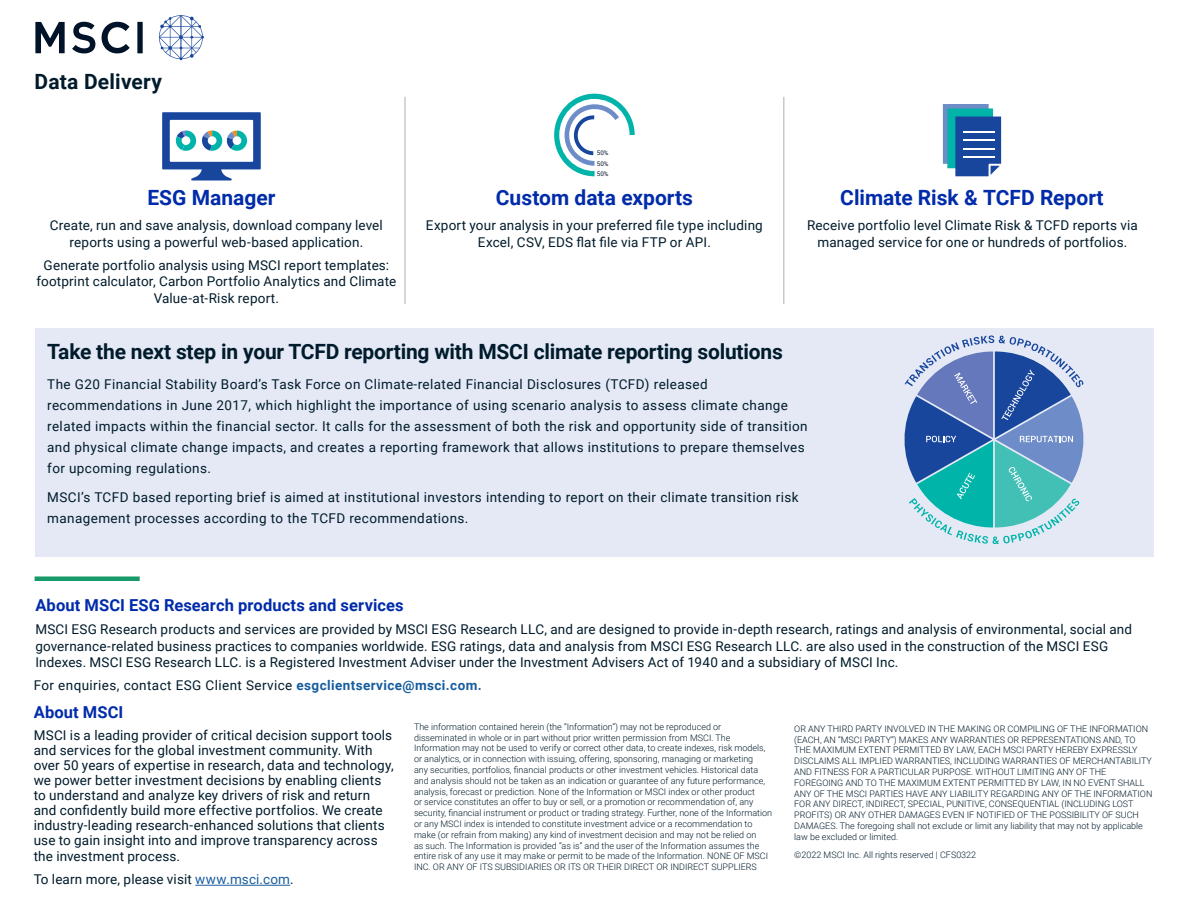
<style>
.page{position:relative;width:1188px;height:918px;background:#fff}
.page>*{position:absolute;margin:0;border:0;box-sizing:border-box;transform-origin:0 0}
.t1{font:700 21px "Roboto";letter-spacing:-.01em;color:#001b2b}
.Felsorolás{font:700 21px "Roboto";color:#002baa}
.t2{font:700 21px "Roboto";letter-spacing:.01em;color:#001b2b}
.Small_Title{font:700 16.5px "Roboto";letter-spacing:.005em;color:#002baa}
.Felsorolás-2{font:13.5px/15.1px "Roboto";letter-spacing:.015em;color:#001b2b}
.t3{font:300 9px/10.8px "Roboto";color:#001b2b}
.t4{font:6.3px/10.2px "Roboto";color:#001328;text-align:justify}
.s1{font-weight:700;color:#175d9e}
.s2{color:#175d9e}
</style>
<div class="page">
<svg style="left:35px;top:22px;width:30px;height:31px"></svg>
<div style="left:137px;top:22px;width:6px;height:31px;background:#001328"></div>
<svg style="left:102px;top:22px;width:28px;height:31px"></svg>
<svg style="left:72px;top:22px;width:23px;height:31px"></svg>
<svg style="left:159px;top:15px;width:45px;height:45px"></svg>
<div style="left:35px;top:328px;width:1119px;height:229px;background:#e4e9f5"></div>
<hr style="left:195px;top:885px;width:95px;height:1px;background:#175d9e">
<svg style="left:162px;top:112px;width:99px;height:69px"></svg>
<div style="left:233px;top:136px;width:8px;height:9px;background:#fff;border-radius:50%"></div>
<svg style="left:554px;top:94px;width:81px;height:82px"></svg>
<svg style="left:943px;top:104px;width:58px;height:72px"></svg>
<hr style="left:963px;top:131px;width:31px;height:2px;background:#fff">
<hr style="left:963px;top:140px;width:31px;height:1px;background:#fff">
<hr style="left:963px;top:148px;width:31px;height:2px;background:#fff">
<hr style="left:963px;top:157px;width:31px;height:1px;background:#fff">
<hr style="left:404px;top:97px;width:2px;height:207px;background:#cac8c8">
<hr style="left:783px;top:97px;width:1px;height:207px;background:#cac8c8">
<svg style="left:904px;top:335px;width:180px;height:209px"></svg>
<div style="left:35px;top:576px;width:105px;height:5px;background:#179a69"></div>
<p class="t2" style="left:35px;top:67px;width:129px">Data Delivery</p>
<p class="t4" style="left:597px;top:148px;width:13px">50% 50% 50%</p>
<p class="Felsorolás" style="left:147px;top:182px;width:130px">ESG Manager</p>
<p class="Felsorolás" style="left:496px;top:182px;width:199px">Custom data exports</p>
<p class="Felsorolás" style="left:840px;top:182px;width:265px">Climate Risk &amp; TCFD Report</p>
<p class="Felsorolás-2" style="left:50px;top:217px;width:334px;line-height:16.5px;text-align:center">Create, run and save analysis, download company level reports using a powerful web-based application.</p>
<p class="Felsorolás-2" style="left:37px;top:256px;width:361px;line-height:16.5px;text-align:center">Generate portfolio analysis using MSCI report templates: footprint calculator, Carbon Portfolio Analytics and Climate<br>Value-at-Risk report.</p>
<p class="Felsorolás-2" style="left:426px;top:217px;width:338px;line-height:16.5px;text-align:center">Export your analysis in your preferred file type including<br>Excel, CSV, EDS flat file via FTP or API.</p>
<p class="Felsorolás-2" style="left:807px;top:217px;width:332px;line-height:16.5px;text-align:center">Receive portfolio level Climate Risk &amp; TCFD reports via managed service for one or hundreds of portfolios.</p>
<p class="t1" style="left:47px;top:337px;width:737px">Take the next step in your TCFD reporting with MSCI climate reporting solutions</p>
<p class="Felsorolás-2" style="left:47px;top:373px;width:762px;line-height:21px">The G20 Financial Stability Board’s Task Force on Climate-related Financial Disclosures (TCFD) released recommendations in June 2017, which highlight the importance of using scenario analysis to assess climate change related impacts within the financial sector. It calls for the assessment of both the risk and opportunity side of transition and physical climate change impacts, and creates a reporting framework that allows institutions to prepare themselves for upcoming regulations.</p>
<p class="Felsorolás-2" style="left:47px;top:487px;width:753px;line-height:21px">MSCI’s TCFD based reporting brief is aimed at institutional investors intending to report on their climate transition risk management processes according to the TCFD recommendations.</p>
<p class="Small_Title" style="left:35px;top:594px;width:370px">About MSCI ESG Research products and services</p>
<p class="Felsorolás-2" style="left:35px;top:621px;width:1098px;line-height:16.5px">MSCI ESG Research products and services are provided by MSCI ESG Research LLC, and are designed to provide in-depth research, ratings and analysis of environmental, social and governance-related business practices to companies worldwide. ESG ratings, data and analysis from MSCI ESG Research LLC. are also used in the construction of the MSCI ESG<br>Indexes. MSCI ESG Research LLC. is a Registered Investment Adviser under the Investment Advisers Act of 1940 and a subsidiary of MSCI Inc.</p>
<p class="Felsorolás-2" style="left:34px;top:677px;width:450px">For enquiries, contact ESG Client Service <span class="s1">esgclientservice@msci.com.</span></p>
<p class="Small_Title" style="left:34px;top:701px;width:91px">About MSCI</p>
<p class="Felsorolás-2" style="left:34px;top:727px;width:361px">MSCI is a leading provider of critical decision support tools and services for the global investment community. With over 50 years of expertise in research, data and technology, we power better investment decisions by enabling clients to understand and analyze key drivers of risk and return and confidently build more effective portfolios. We create industry-leading research-enhanced solutions that clients use to gain insight into and improve transparency across the investment process.</p>
<p class="Felsorolás-2" style="left:34px;top:871px;width:262px">To learn more, please visit <span class="s2">www.msci.com</span>.</p>
<p class="t3" style="left:414px;top:721px;width:360px">The information contained herein (the “Information”) may not be reproduced or disseminated in whole or in part without prior written permission from MSCI. The Information may not be used to verify or correct other data, to create indexes, risk models, or analytics, or in connection with issuing, offering, sponsoring, managing or marketing<br>any securities, portfolios, financial products or other investment vehicles. Historical data and analysis should not be taken as an indication or guarantee of any future performance, analysis, forecast or prediction. None of the Information or MSCI index or other product<br>or service constitutes an offer to buy or sell, or a promotion or recommendation of, any security, financial instrument or product or trading strategy. Further, none of the Information or any MSCI index is intended to constitute investment advice or a recommendation to make (or refrain from making) any kind of investment decision and may not be relied on<br>as such. The Information is provided “as is” and the user of the Information assumes the entire risk of any use it may make or permit to be made of the Information. NONE OF MSCI INC. OR ANY OF ITS SUBSIDIARIES OR ITS OR THEIR DIRECT OR INDIRECT SUPPLIERS</p>
<p class="t3" style="left:794px;top:723px;width:360px">OR ANY THIRD PARTY INVOLVED IN THE MAKING OR COMPILING OF THE INFORMATION (EACH, AN “MSCI PARTY”) MAKES ANY WARRANTIES OR REPRESENTATIONS AND, TO THE MAXIMUM EXTENT PERMITTED BY LAW, EACH MSCI PARTY HEREBY EXPRESSLY DISCLAIMS ALL IMPLIED WARRANTIES, INCLUDING WARRANTIES OF MERCHANTABILITY AND FITNESS FOR A PARTICULAR PURPOSE. WITHOUT LIMITING ANY OF THE FOREGOING AND TO THE MAXIMUM EXTENT PERMITTED BY LAW, IN NO EVENT SHALL ANY OF THE MSCI PARTIES HAVE ANY LIABILITY REGARDING ANY OF THE INFORMATION FOR ANY DIRECT, INDIRECT, SPECIAL, PUNITIVE, CONSEQUENTIAL (INCLUDING LOST PROFITS) OR ANY OTHER DAMAGES EVEN IF NOTIFIED OF THE POSSIBILITY OF SUCH DAMAGES. The foregoing shall not exclude or limit any liability that may not by applicable law be excluded or limited.</p>
<p class="t3" style="left:794px;top:849px;width:184px">©2022 MSCI Inc. All rights reserved | CFS0322</p>
</div>
